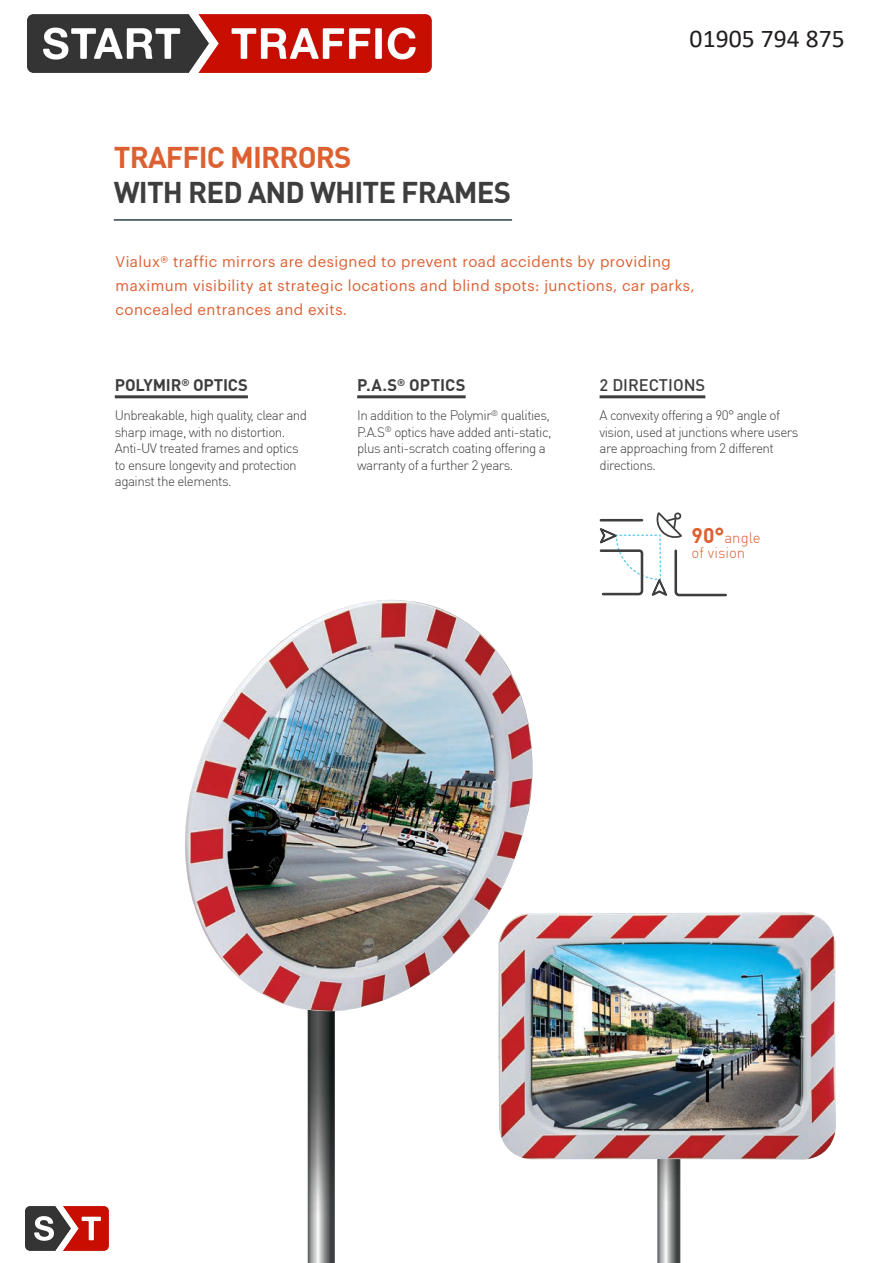
<style>
.page{position:relative;width:893px;height:1263px;background:#fff}
.page>*{position:absolute;margin:0;border:0;box-sizing:border-box;transform-origin:0 0}
.t1{font:700 29.4px "DIN Pro";letter-spacing:-.03em;color:#3e3e3f}
.t2{font:700 29.4px "DIN Pro";letter-spacing:-.03em;color:#dc6032}
.t3{font:25.65px "Calibri";color:#221e1f}
.t4{font:700 16.5px "DIN Pro";letter-spacing:-.01em;color:#3e3e3f}
.t5{font:500 16.5px "DIN Pro";color:#3e3e3f}
.t6{font:15px/24px "Graphik";letter-spacing:.03em;color:#dc6032}
.t7{font:300 15px/15px "DIN Pro";color:#dc6032}
.t8{font:300 13.5px/16.5px "DIN Pro";letter-spacing:-.04em;color:#3e3e3f}
.s1{font-weight:700;font-size:21px}
</style>
<div class="page">
<hr style="left:114px;top:219px;width:398px;height:2px;background:#21353f">
<hr style="left:115px;top:395px;width:133px;height:3px;background:#3e3e3f">
<hr style="left:357px;top:395px;width:109px;height:3px;background:#3e3e3f">
<hr style="left:600px;top:395px;width:105px;height:3px;background:#3e3e3f">
<svg style="left:599px;top:512px;width:128px;height:85px"></svg>
<img style="left:308px;top:1011px;width:27px;height:252px">
<img style="left:185px;top:600px;width:347px;height:411px">
<img style="left:657px;top:1160px;width:23px;height:103px">
<img style="left:498px;top:913px;width:338px;height:247px">
<img style="left:27px;top:14px;width:405px;height:59px">
<img style="left:26px;top:1207px;width:82px;height:44px">
<h1 class="t2" style="left:114px;top:138px;width:239px">TRAFFIC MIRRORS</h1>
<h1 class="t1" style="left:114px;top:173px;width:399px">WITH RED AND WHITE FRAMES</h1>
<h2 class="t3" style="left:690px;top:21px;width:157px">01905 794 875</h2>
<p class="t6" style="left:116px;top:249px;width:580px">Vialux® traffic mirrors are designed to prevent road accidents by providing maximum visibility at strategic locations and blind spots: junctions, car parks, concealed entrances and exits.</p>
<p class="t4" style="left:115px;top:374px;width:134px">POLYMIR<sup>®</sup> OPTICS</p>
<p class="t8" style="left:115px;top:407px;width:194px">Unbreakable, high quality, clear and sharp image, with no distortion.<br>Anti-UV treated frames and optics to ensure longevity and protection against the elements.</p>
<p class="t4" style="left:357px;top:374px;width:110px">P.A.S<sup>®</sup> OPTICS</p>
<p class="t8" style="left:357px;top:407px;width:196px">In addition to the Polymir<sup>®</sup> qualities, P.A.S<sup>®</sup> optics have added anti-static, plus anti-scratch coating offering a warranty of a further 2 years.</p>
<p class="t5" style="left:600px;top:374px;width:107px">2 DIRECTIONS</p>
<p class="t8" style="left:600px;top:407px;width:200px">A convexity offering a 90° angle of vision, used at junctions where users are approaching from 2 different directions.</p>
<p class="t7" style="left:692px;top:530px;width:70px"><span class="s1">90°</span>angle of vision</p>
</div>
